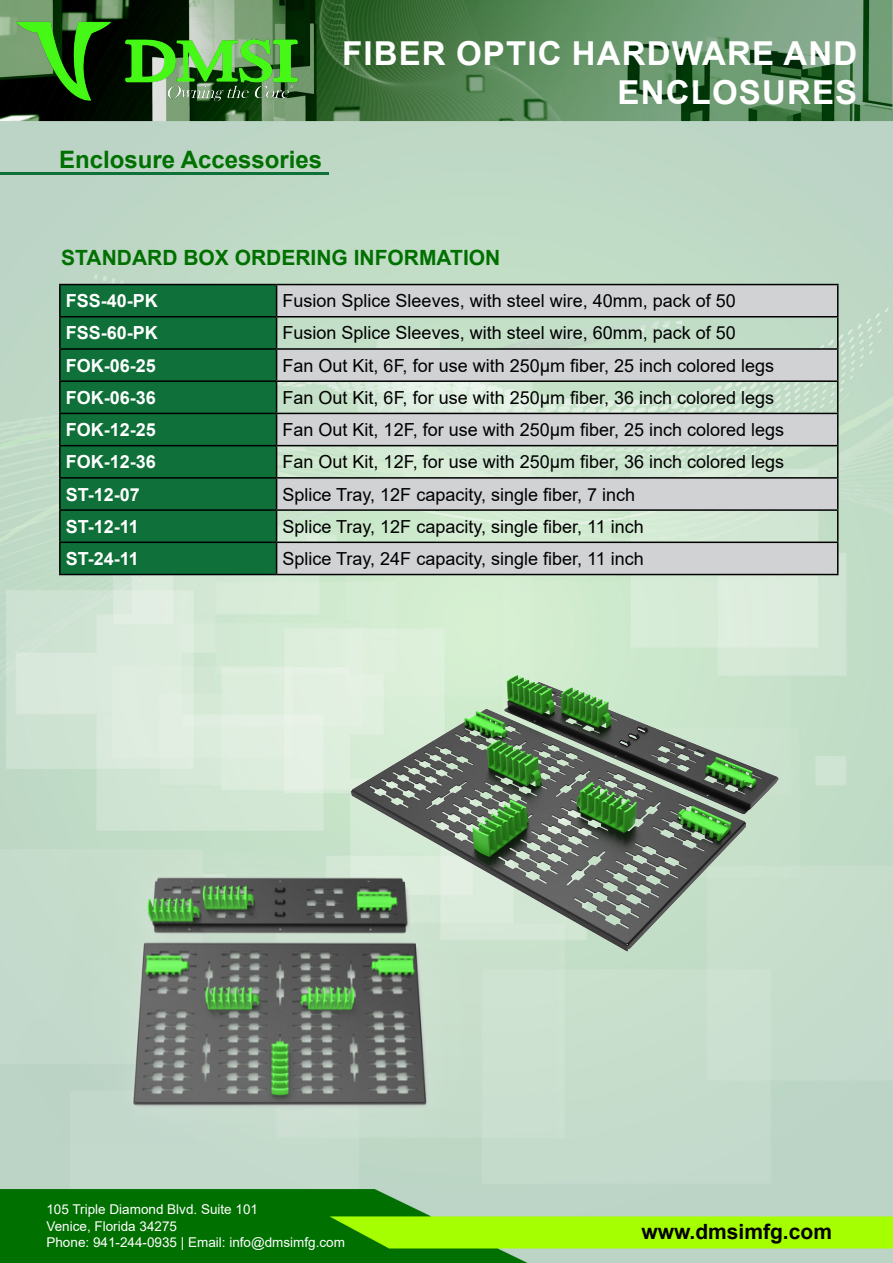
<style>
.page{position:relative;width:893px;height:1263px;background:#fff}
.page>*{position:absolute;margin:0;border:0;box-sizing:border-box;transform-origin:0 0}
.t1{font:700 33px/39.6px "Arial";letter-spacing:.035em;color:#fff;text-align:right}
.t2{font:700 24px "Arial";color:#007000}
.t3{font:700 21px "Arial";color:#007000}
.t4{font:700 21px "Arial";color:#000}
.t5{font:18px "Arial";color:#000}
.t6{font:700 18px "Arial";color:#fff}
.t7{font:13.5px/16.2px "Arial";color:#fff}
</style>
<div class="page">
<img style="left:0;top:0;width:893px;height:1263px">
<img style="left:122px;top:30px;width:180px;height:75px">
<img style="left:12px;top:17px;width:104px;height:86px">
<hr style="left:0;top:172px;width:329px;height:3px;background:#0f7039">
<img style="left:18px;top:852px;width:540px;height:292px">
<img style="left:296px;top:660px;width:575px;height:308px">
<div style="left:61px;top:285px;width:215px;height:63px;background:#0f7039"></div>
<div style="left:277px;top:285px;width:561px;height:32px;background:#d1d2d4"></div>
<div style="left:61px;top:350px;width:215px;height:224px;background:#0f7039"></div>
<svg style="left:277px;top:350px;width:560px;height:224px;background:#cfd9d1"></svg>
<hr style="left:59px;top:284px;width:218px;height:1px;background:#000">
<hr style="left:59px;top:285px;width:2px;height:31px;background:#000">
<hr style="left:277px;top:284px;width:561px;height:1px;background:#000">
<hr style="left:276px;top:285px;width:1px;height:31px;background:#000">
<hr style="left:837px;top:285px;width:1px;height:31px;background:#000">
<hr style="left:59px;top:316px;width:218px;height:1px;background:#000">
<hr style="left:59px;top:317px;width:2px;height:31px;background:#000">
<hr style="left:277px;top:316px;width:561px;height:1px;background:#000">
<hr style="left:276px;top:317px;width:1px;height:31px;background:#000">
<hr style="left:837px;top:317px;width:1px;height:31px;background:#000">
<hr style="left:59px;top:348px;width:218px;height:2px;background:#000">
<hr style="left:59px;top:350px;width:2px;height:30px;background:#000">
<hr style="left:277px;top:348px;width:561px;height:2px;background:#000">
<hr style="left:276px;top:350px;width:1px;height:30px;background:#000">
<hr style="left:837px;top:350px;width:1px;height:30px;background:#000">
<hr style="left:59px;top:380px;width:218px;height:2px;background:#000">
<hr style="left:59px;top:382px;width:2px;height:31px;background:#000">
<hr style="left:277px;top:380px;width:561px;height:2px;background:#000">
<hr style="left:276px;top:382px;width:1px;height:31px;background:#000">
<hr style="left:837px;top:382px;width:1px;height:31px;background:#000">
<hr style="left:59px;top:413px;width:218px;height:1px;background:#000">
<hr style="left:59px;top:414px;width:2px;height:31px;background:#000">
<hr style="left:277px;top:413px;width:561px;height:1px;background:#000">
<hr style="left:276px;top:414px;width:1px;height:31px;background:#000">
<hr style="left:837px;top:414px;width:1px;height:31px;background:#000">
<hr style="left:59px;top:445px;width:218px;height:1px;background:#000">
<hr style="left:59px;top:446px;width:2px;height:31px;background:#000">
<hr style="left:277px;top:445px;width:561px;height:1px;background:#000">
<hr style="left:276px;top:446px;width:1px;height:31px;background:#000">
<hr style="left:837px;top:446px;width:1px;height:31px;background:#000">
<hr style="left:59px;top:477px;width:218px;height:2px;background:#000">
<hr style="left:59px;top:479px;width:2px;height:30px;background:#000">
<hr style="left:277px;top:477px;width:561px;height:2px;background:#000">
<hr style="left:276px;top:479px;width:1px;height:30px;background:#000">
<hr style="left:837px;top:479px;width:1px;height:30px;background:#000">
<hr style="left:59px;top:509px;width:218px;height:2px;background:#000">
<hr style="left:59px;top:511px;width:2px;height:30px;background:#000">
<hr style="left:277px;top:509px;width:561px;height:2px;background:#000">
<hr style="left:276px;top:511px;width:1px;height:30px;background:#000">
<hr style="left:837px;top:511px;width:1px;height:30px;background:#000">
<hr style="left:59px;top:541px;width:218px;height:2px;background:#000">
<hr style="left:59px;top:543px;width:2px;height:31px;background:#000">
<hr style="left:277px;top:541px;width:561px;height:2px;background:#000">
<hr style="left:276px;top:543px;width:1px;height:31px;background:#000">
<hr style="left:837px;top:543px;width:1px;height:31px;background:#000">
<hr style="left:59px;top:574px;width:218px;height:1px;background:#000">
<hr style="left:277px;top:574px;width:561px;height:1px;background:#000">
<p class="t2" style="left:59px;top:143px;width:265px">Enclosure Accessories</p>
<h1 class="t1" style="left:342px;top:34px;width:517px">FIBER OPTIC HARDWARE AND<br>ENCLOSURES</h1>
<p class="t3" style="left:61px;top:242px;width:441px">STANDARD BOX ORDERING INFORMATION</p>
<p class="t6" style="left:66px;top:288px;width:94px">FSS-40-PK</p>
<p class="t5" style="left:283px;top:288px;width:455px">Fusion Splice Sleeves, with steel wire, 40mm, pack of 50</p>
<p class="t6" style="left:66px;top:320px;width:94px">FSS-60-PK</p>
<p class="t5" style="left:283px;top:321px;width:455px">Fusion Splice Sleeves, with steel wire, 60mm, pack of 50</p>
<p class="t6" style="left:66px;top:353px;width:92px">FOK-06-25</p>
<p class="t5" style="left:283px;top:353px;width:493px">Fan Out Kit, 6F, for use with 250µm fiber, 25 inch colored legs</p>
<p class="t6" style="left:66px;top:385px;width:92px">FOK-06-36</p>
<p class="t5" style="left:283px;top:385px;width:493px">Fan Out Kit, 6F, for use with 250µm fiber, 36 inch colored legs</p>
<p class="t6" style="left:66px;top:417px;width:92px">FOK-12-25</p>
<p class="t5" style="left:283px;top:417px;width:503px">Fan Out Kit, 12F, for use with 250µm fiber, 25 inch colored legs</p>
<p class="t6" style="left:66px;top:449px;width:92px">FOK-12-36</p>
<p class="t5" style="left:283px;top:450px;width:503px">Fan Out Kit, 12F, for use with 250µm fiber, 36 inch colored legs</p>
<p class="t6" style="left:66px;top:481px;width:76px">ST-12-07</p>
<p class="t5" style="left:283px;top:482px;width:354px">Splice Tray, 12F capacity, single fiber, 7 inch</p>
<p class="t6" style="left:66px;top:514px;width:75px">ST-12-11</p>
<p class="t5" style="left:283px;top:514px;width:363px">Splice Tray, 12F capacity, single fiber, 11 inch</p>
<p class="t6" style="left:66px;top:546px;width:75px">ST-24-11</p>
<p class="t5" style="left:283px;top:546px;width:363px">Splice Tray, 24F capacity, single fiber, 11 inch</p>
<p class="t7" style="left:46px;top:1201px;width:300px">105 Triple Diamond Blvd. Suite 101<br>Venice, Florida 34275<br>Phone: 941-244-0935 | Email: info@dmsimfg.com</p>
<p class="t4" style="left:641px;top:1217px;width:192px">www.dmsimfg.com</p>
</div>
